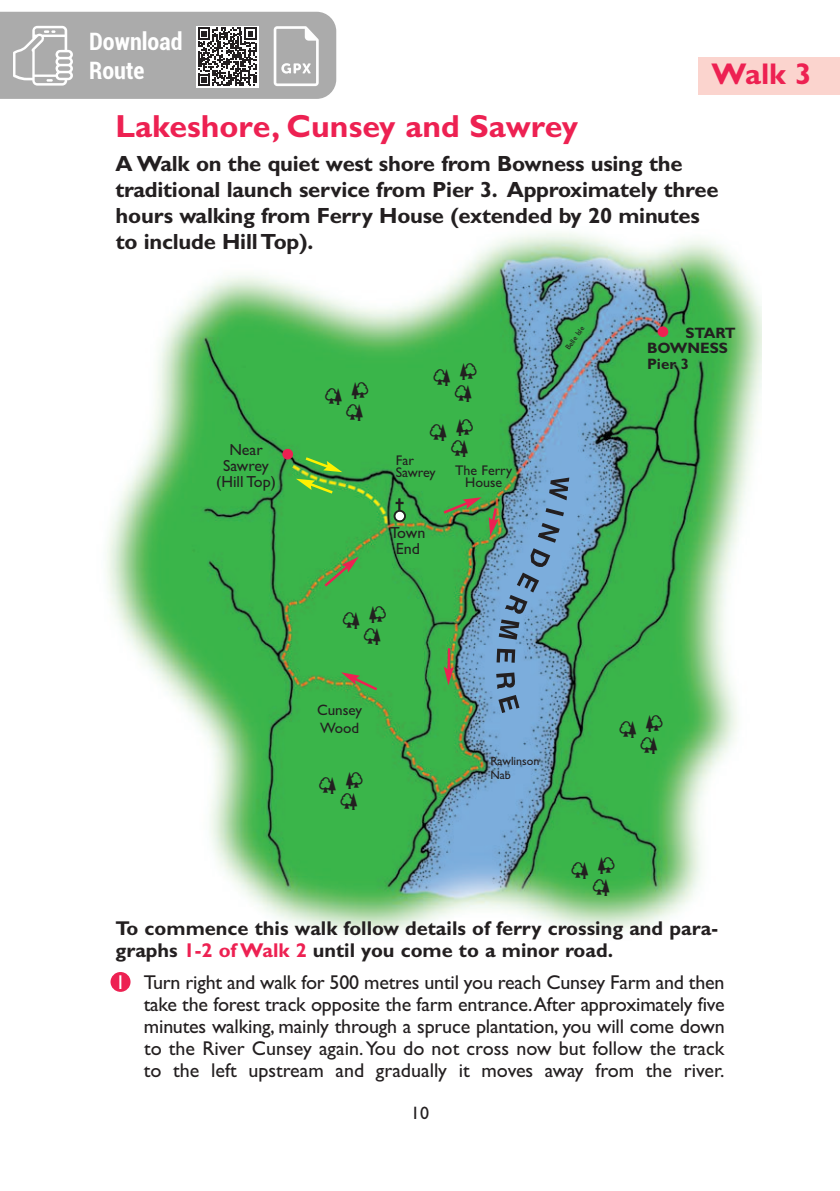
<style>
.page{position:relative;width:840px;height:1191px;background:#fff}
.page>*{position:absolute;margin:0;border:0;box-sizing:border-box;transform-origin:0 0}
.t1{font:700 32px "Gill Sans";color:#ed2152}
.t2{font:700 30px "M Gill Sans";color:#ed2152}
.t3{font:700 condensed 24px/28.8px "Roboto";color:#fff}
.t4{font:700 22px/26px "Gill Sans";letter-spacing:-.01em;color:#231f20}
.t5{font:21.2px "BTAFIVE";color:#231f20}
.t6{font:20px/22px "Gill Sans";color:#231f20;text-align:justify}
.t7{font:700 20px/22px "Gill Sans";color:#231f20}
.t8{font:18px "Gill Sans";color:#231f20}
.t9{font:16px/16px "Gill Sans";color:#231f20;text-align:center}
.t10{font:700 15px/16px "Gill Sans";color:#231f20}
.t11{font:15px/18.2px "Gill Sans";color:#231f20}
.t12{font:14px/12px "Gill Sans";color:#231f20;text-align:center}
.t13{font:12px/14.4px "Gill Sans";color:#231f20}
.t14{font:7.6px "Gill Sans";color:#231f20}
.s1{color:#ed2152}
.s2{color:#fff}
</style>
<div class="page">
<div style="left:110px;top:972px;width:20px;height:20px;background:#ed2152;border-radius:50%"></div>
<img style="left:107px;top:233px;width:654px;height:702px">
<div style="left:657px;top:326px;width:11px;height:11px;background:#ed2152;border-radius:50%"></div>
<svg style="left:441px;top:497px;width:41px;height:19px"></svg>
<svg style="left:296px;top:479px;width:39px;height:17px"></svg>
<div style="left:282px;top:449px;width:11px;height:10px;background:#ed2152;border-radius:50%"></div>
<svg style="left:444px;top:646px;width:10px;height:289px;background:#78af8f"></svg>
<svg style="left:341px;top:672px;width:39px;height:21px"></svg>
<svg style="left:322px;top:557px;width:37px;height:32px"></svg>
<svg style="left:489px;top:478px;width:80px;height:235px;background:#6b96b2"></svg>
<div style="left:698px;top:57px;width:142px;height:38px;background:#fbd4ce"></div>
<svg style="left:393px;top:498px;width:13px;height:24px"></svg>
<svg style="left:303px;top:455px;width:39px;height:17px"></svg>
<svg style="left:0;top:12px;width:336px;height:87px;background:#acacac"></svg>
<svg style="left:369px;top:606px;width:17px;height:17px"></svg>
<svg style="left:346px;top:772px;width:16px;height:17px"></svg>
<svg style="left:460px;top:363px;width:16px;height:17px"></svg>
<svg style="left:456px;top:419px;width:17px;height:17px"></svg>
<svg style="left:598px;top:857px;width:16px;height:17px"></svg>
<svg style="left:646px;top:715px;width:16px;height:17px"></svg>
<svg style="left:351px;top:382px;width:17px;height:17px"></svg>
<p class="t3" style="left:89px;top:26px;width:95px">Download<br>Route</p>
<h2 class="t2" style="left:711px;top:57px;width:101px">Walk 3</h2>
<h1 class="t1" style="left:115px;top:108px;width:464px">Lakeshore, Cunsey and Sawrey</h1>
<p class="t4" style="left:115px;top:151px;width:604px">A Walk on the quiet west shore from Bowness using the traditional launch service from Pier 3. Approximately three hours walking from Ferry House (extended by 20 minutes to include HillTop).</p>
<p class="t9" style="left:216px;top:441px;width:61px">Near<br>Sawrey (Hill Top)</p>
<p class="t5" style="left:324px;top:386px;width:20px">D</p>
<p class="t5" style="left:345px;top:402px;width:20px">D</p>
<p class="t5" style="left:433px;top:366px;width:20px">D</p>
<p class="t5" style="left:454px;top:383px;width:20px">D</p>
<p class="t5" style="left:429px;top:422px;width:20px">D</p>
<p class="t5" style="left:450px;top:438px;width:20px">D</p>
<p class="t12" style="left:396px;top:454px;width:41px;text-align:left">Far<br>Sawrey</p>
<p class="t12" style="left:455px;top:464px;width:59px">The Ferry<br>House</p>
<p class="t9" style="left:390px;top:524px;width:37px">Town<br>End</p>
<p class="t5" style="left:342px;top:610px;width:20px">D</p>
<p class="t5" style="left:363px;top:626px;width:20px">D</p>
<p class="t11" style="left:317px;top:700px;width:47px">Cunsey<br>Wood</p>
<p class="t5" style="left:318px;top:775px;width:20px">D</p>
<p class="t5" style="left:340px;top:791px;width:20px">D</p>
<p class="t13" style="left:490px;top:753px;width:51px">Rawlinson<br>Nab</p>
<p class="t14" style="left:563px;top:346px;width:29px;rotate:-55deg">Belle Isle</p>
<p class="t10" style="left:685px;top:325px;width:52px">START</p>
<p class="t10" style="left:647px;top:340px;width:82px">BOWNESS<br>Pier 3</p>
<p class="t5" style="left:618px;top:718px;width:20px">D</p>
<p class="t5" style="left:640px;top:734px;width:20px">D</p>
<p class="t5" style="left:571px;top:860px;width:20px">D</p>
<p class="t5" style="left:592px;top:876px;width:20px">D</p>
<p class="t7" style="left:115px;top:917px;width:604px">To commence this walk follow details of ferry crossing and para&shy;graphs <span class="s1">1-2 ofWalk 2</span> until you come to a minor road.</p>
<p class="t6" style="left:144px;top:971px;width:582px;text-indent:-28px"><span class="s2">1</span> Turn right and walk for 500 metres until you reach Cunsey Farm and then take the forest track opposite the farm entrance.After approximately five minutes walking, mainly through a spruce plantation, you will come down to the River Cunsey again.You do not cross now but follow the track to the left upstream and gradually it moves away from the river.</p>
<p class="t8" style="left:411px;top:1102px;width:20px">10</p>
</div>
